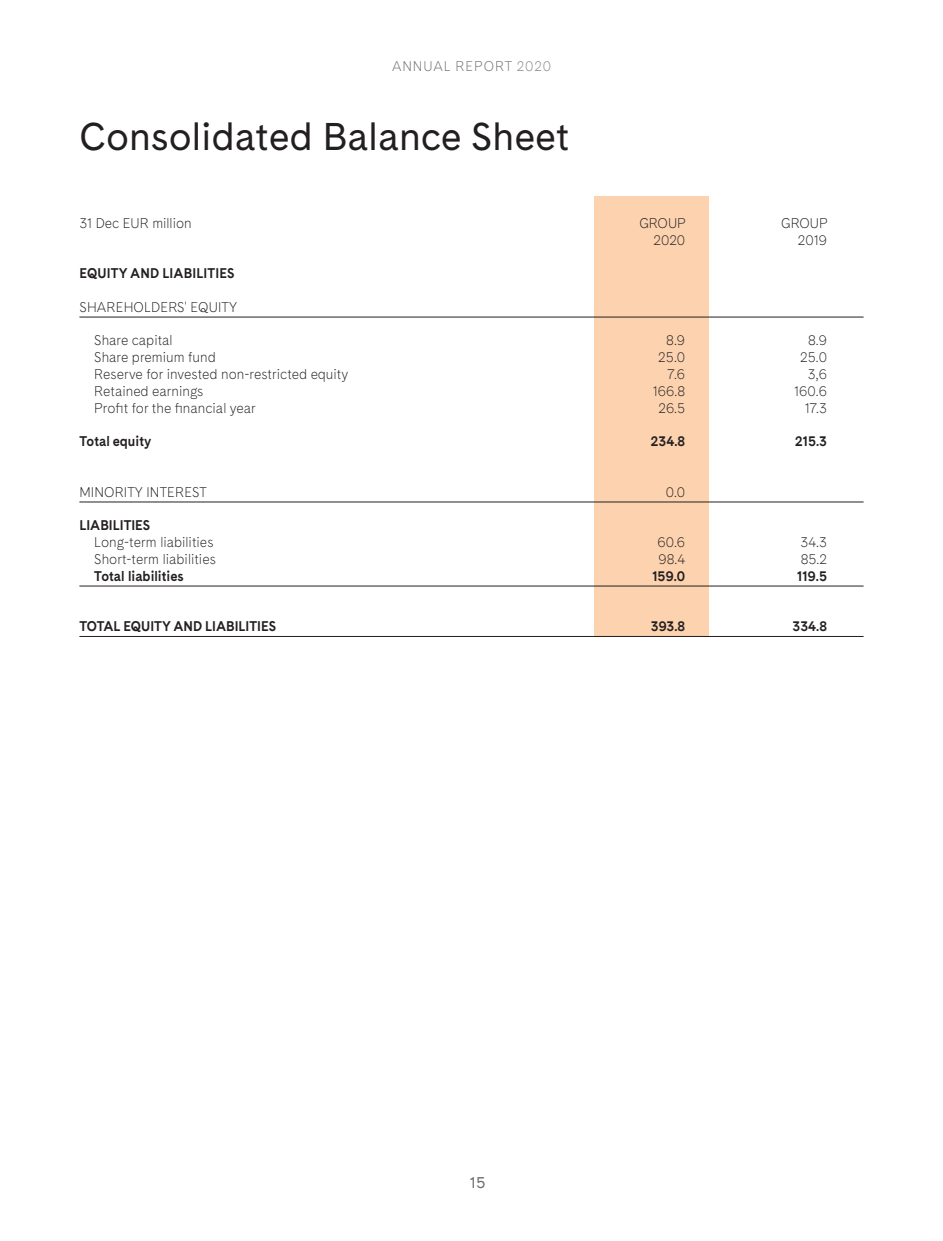
<style>
.page{position:relative;width:943px;height:1241px;background:#fff}
.page>*{position:absolute;margin:0;border:0;box-sizing:border-box;transform-origin:0 0}
.t1{font:38.5px "Cadiz";color:#231f20}
.t2{font:15.75px "Cadiz";color:#6c6d70}
.t3{font:300 14px "Cadiz";color:#231f20;scale:.95 1}
.t4{font:700 14px "Cadiz";color:#231f20;scale:.95 1}
.t5{font:300 14px "Cadiz";letter-spacing:.07em;color:#6c6d70;scale:.95 1}
.s1{color:#867f86}
</style>
<div class="page">
<div style="left:593px;top:196px;width:115px;height:439px;background:#fcd2af"></div>
<hr style="left:79px;top:317px;width:784px;height:1px;background:#231f20">
<hr style="left:79px;top:501px;width:784px;height:1px;background:#231f20">
<hr style="left:79px;top:585px;width:784px;height:1px;background:#231f20">
<hr style="left:79px;top:636px;width:784px;height:1px;background:#231f20">
<p class="t5" style="left:392px;top:56px;width:169px">ANNUAL REPORT <span class="s1">2020</span></p>
<h1 class="t1" style="left:79px;top:107px;width:491px">Consolidated Balance Sheet</h1>
<p class="t3" style="left:79px;top:212px;width:120px">31 Dec EUR million</p>
<p class="t3" style="left:639px;top:212px;width:50px">GROUP</p>
<p class="t3" style="left:781px;top:212px;width:50px">GROUP</p>
<p class="t3" style="left:653px;top:229px;width:35px">2020</p>
<p class="t3" style="left:797px;top:229px;width:32px">2019</p>
<p class="t4" style="left:79px;top:263px;width:165px">EQUITY AND LIABILITIES</p>
<p class="t3" style="left:79px;top:296px;width:167px">SHAREHOLDERS' EQUITY</p>
<p class="t3" style="left:94px;top:330px;width:84px">Share capital</p>
<p class="t3" style="left:666px;top:330px;width:21px">8.9</p>
<p class="t3" style="left:808px;top:330px;width:21px">8.9</p>
<p class="t3" style="left:94px;top:347px;width:129px">Share premium fund</p>
<p class="t3" style="left:658px;top:347px;width:30px">25.0</p>
<p class="t3" style="left:800px;top:347px;width:30px">25.0</p>
<p class="t3" style="left:94px;top:364px;width:269px">Reserve for invested non-restricted equity</p>
<p class="t3" style="left:667px;top:364px;width:20px">7.6</p>
<p class="t3" style="left:807px;top:364px;width:22px">3,6</p>
<p class="t3" style="left:94px;top:380px;width:116px">Retained earnings</p>
<p class="t3" style="left:653px;top:380px;width:35px">166.8</p>
<p class="t3" style="left:794px;top:380px;width:36px">160.6</p>
<p class="t3" style="left:94px;top:397px;width:171px">Profit for the financial year</p>
<p class="t3" style="left:658px;top:397px;width:30px">26.5</p>
<p class="t3" style="left:804px;top:397px;width:25px">17.3</p>
<p class="t4" style="left:79px;top:431px;width:77px">Total equity</p>
<p class="t4" style="left:651px;top:431px;width:38px">234.8</p>
<p class="t4" style="left:795px;top:431px;width:35px">215.3</p>
<p class="t3" style="left:79px;top:481px;width:136px">MINORITY INTEREST</p>
<p class="t3" style="left:665px;top:481px;width:22px">0.0</p>
<p class="t4" style="left:79px;top:515px;width:76px">LIABILITIES</p>
<p class="t3" style="left:94px;top:532px;width:127px">Long-term liabilities</p>
<p class="t3" style="left:657px;top:532px;width:31px">60.6</p>
<p class="t3" style="left:800px;top:532px;width:29px">34.3</p>
<p class="t3" style="left:94px;top:548px;width:129px">Short-term liabilities</p>
<p class="t3" style="left:658px;top:548px;width:30px">98.4</p>
<p class="t3" style="left:800px;top:548px;width:29px">85.2</p>
<p class="t4" style="left:94px;top:565px;width:96px">Total liabilities</p>
<p class="t4" style="left:652px;top:565px;width:36px">159.0</p>
<p class="t4" style="left:797px;top:565px;width:33px">119.5</p>
<p class="t4" style="left:79px;top:615px;width:209px">TOTAL EQUITY AND LIABILITIES</p>
<p class="t4" style="left:651px;top:615px;width:38px">393.8</p>
<p class="t4" style="left:792px;top:615px;width:38px">334.8</p>
<p class="t2" style="left:470px;top:1170px;width:17px">15</p>
</div>
